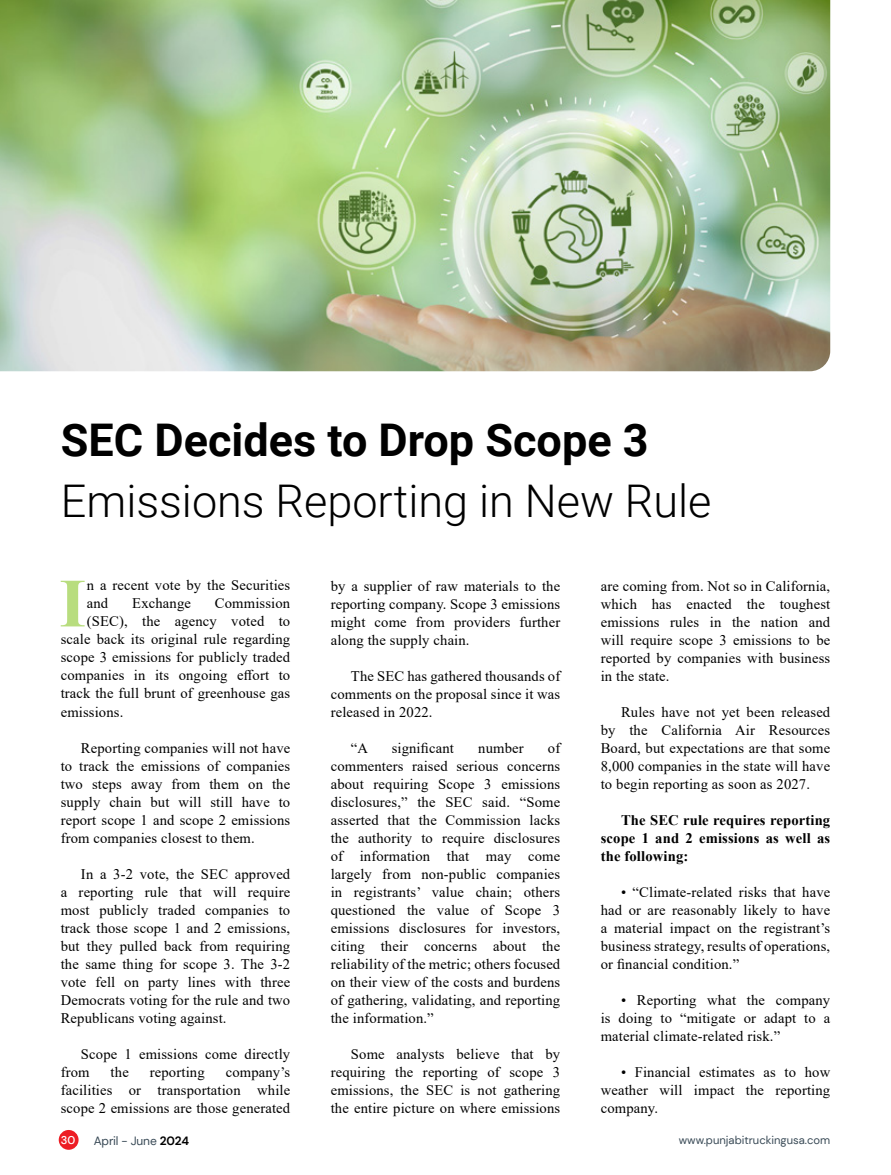
<style>
.page{position:relative;width:891px;height:1175px;background:#fff}
.page>*{position:absolute;margin:0;border:0;box-sizing:border-box;transform-origin:0 0}
.t1{font:700 69px "Times New Roman";color:#b8dd7e}
.t2{font:300 45px "Roboto";color:#000}
.t3{font:700 45px "Roboto";color:#000}
.t4{font:14.7px/18px "Times New Roman";letter-spacing:.01em;color:#000;text-align:justify}
.t5{font:700 14.7px/18px "Times New Roman";letter-spacing:.01em;color:#000;text-align:justify}
.t6{font:12px "DM Sans";letter-spacing:-.01em;color:#384955}
.t7{font:11.25px "DM Sans";color:#384955}
.t8{font:500 11.25px "DM Sans";color:#fff}
.s1{font-weight:700;color:#000}
</style>
<div class="page">
<div style="left:59px;top:1129px;width:20px;height:20px;background:#ed1d24;border-radius:50%"></div>
<img style="left:0;top:0;width:830px;height:371px">
<h2 class="t3" style="left:61px;top:408px;width:589px">SEC Decides to Drop Scope 3</h2>
<h2 class="t2" style="left:61px;top:470px;width:652px">Emissions Reporting in New Rule</h2>
<h1 class="t1" style="left:59px;top:553px;width:28px">I</h1>
<p class="t4" style="left:87px;top:576px;width:205px">n a recent vote by the Securities and</p>
<p class="t4" style="left:132px;top:594px;width:60px">Exchange</p>
<p class="t4" style="left:215px;top:594px;width:77px">Commission</p>
<p class="t4" style="left:87px;top:612px;width:205px">(SEC), the agency voted to</p>
<p class="t4" style="left:61px;top:630px;width:231px">scale back its original rule regarding</p>
<p class="t4" style="left:61px;top:648px;width:231px">scope 3 emissions for publicly traded</p>
<p class="t4" style="left:61px;top:666px;width:231px">companies in its ongoing effort to</p>
<p class="t4" style="left:61px;top:684px;width:231px">track the full brunt of greenhouse gas</p>
<p class="t4" style="left:61px;top:702px;width:64px">emissions.</p>
<p class="t4" style="left:61px;top:738px;width:231px;text-indent:20px">Reporting companies will not have to track the emissions of companies two steps away from them on the supply chain but will still have to report scope 1 and scope 2 emissions from companies closest to them.</p>
<p class="t4" style="left:61px;top:864px;width:231px;text-indent:20px">In a 3-2 vote, the SEC approved a reporting rule that will require most publicly traded companies to track those scope 1 and 2 emissions, but they pulled back from requiring the same thing for scope 3. The 3-2 vote fell on party lines with three Democrats voting for the rule and two Republicans voting against.</p>
<p class="t4" style="left:61px;top:1044px;width:231px;text-indent:20px">Scope 1 emissions come directly from</p>
<p class="t4" style="left:111px;top:1062px;width:20px">the</p>
<p class="t4" style="left:150px;top:1062px;width:56px">reporting</p>
<p class="t4" style="left:61px;top:1062px;width:231px;text-indent:165px">company’s facilities or transportation while scope 2 emissions are those generated</p>
<p class="t4" style="left:331px;top:576px;width:231px">by a supplier of raw materials to the reporting company. Scope 3 emissions might come from providers further along the supply chain.</p>
<p class="t4" style="left:331px;top:666px;width:231px;text-indent:20px">The SEC has gathered thousands of comments on the proposal since it was released in 2022.</p>
<p class="t4" style="left:351px;top:738px;width:19px">“A</p>
<p class="t4" style="left:392px;top:738px;width:64px">significant</p>
<p class="t4" style="left:478px;top:738px;width:47px">number</p>
<p class="t4" style="left:331px;top:738px;width:231px;text-indent:217px">of commenters raised serious concerns about requiring Scope 3 emissions disclosures,” the SEC said. “Some asserted that the Commission lacks the authority to require disclosures of information that may come largely from non-public companies in registrants’ value chain; others questioned the value of Scope 3 emissions disclosures for investors, citing their concerns about the reliability of the metric; others focused on their view of the costs and burdens of gathering, validating, and reporting the information.”</p>
<p class="t4" style="left:331px;top:1044px;width:231px;text-indent:20px">Some analysts believe that by requiring the reporting of scope 3 emissions, the SEC is not gathering the entire picture on where emissions</p>
<p class="t4" style="left:601px;top:576px;width:231px">are coming from. Not so in California, which has enacted the toughest emissions rules in the nation and will require scope 3 emissions to be reported by companies with business in the state.</p>
<p class="t4" style="left:601px;top:702px;width:231px;text-indent:20px">Rules have not yet been released by the California Air Resources Board, but expectations are that some 8,000 companies in the state will have to begin reporting as soon as 2027.</p>
<p class="t5" style="left:601px;top:810px;width:231px;text-indent:20px">The SEC rule requires reporting scope 1 and 2 emissions as well as the following:</p>
<p class="t4" style="left:601px;top:882px;width:231px;text-indent:20px">• “Climate-related risks that have had or are reasonably likely to have a material impact on the registrant’s business strategy, results of operations, or financial condition.”</p>
<p class="t4" style="left:601px;top:990px;width:231px;text-indent:20px">• Reporting what the company is doing to “mitigate or adapt to a material climate-related risk.”</p>
<p class="t4" style="left:601px;top:1062px;width:231px;text-indent:20px">• Financial estimates as to how weather will impact the reporting company.</p>
<p class="t8" style="left:61px;top:1133px;width:16px">30</p>
<p class="t6" style="left:94px;top:1133px;width:97px">April - June <span class="s1">2024</span></p>
<p class="t7" style="left:679px;top:1133px;width:153px">www.punjabitruckingusa.com</p>
</div>
